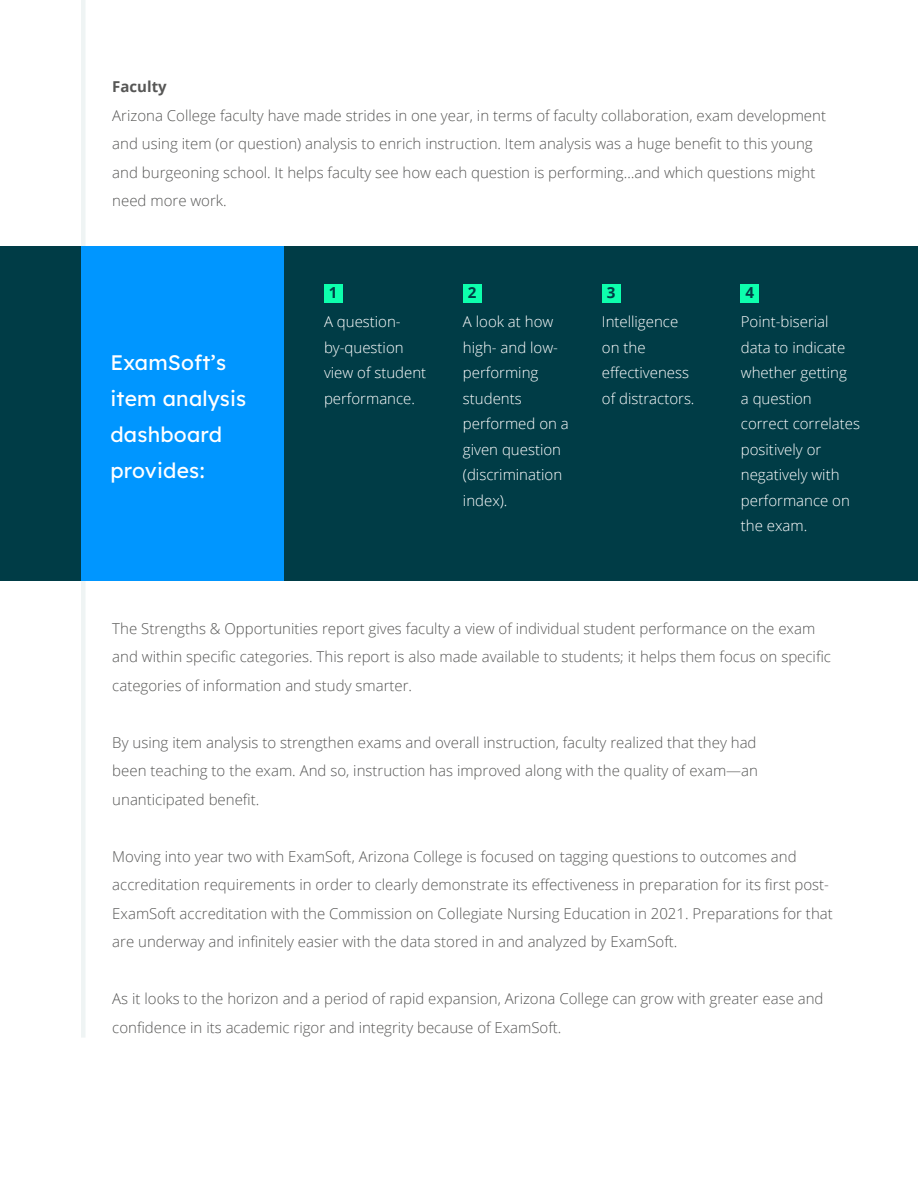
<style>
.page{position:relative;width:918px;height:1188px;background:#fff}
.page>*{position:absolute;margin:0;border:0;box-sizing:border-box;transform-origin:0 0}
.t1{font:21px/36px "Lexend Deca";letter-spacing:.01em;color:#fff}
.t2{font:700 15.15px "Open Sans";color:#003c46}
.t3{font:300 15px/28.5px "Open Sans";color:#575756}
.t4{font:300 15px/25.5px "Open Sans";color:#fff}
.t5{font:700 15px "Open Sans";color:#575756}
</style>
<div class="page">
<div style="left:81px;top:0;width:5px;height:1038px;background:#eff4f4"></div>
<div style="left:0;top:246px;width:918px;height:335px;background:#003c46"></div>
<div style="left:81px;top:246px;width:203px;height:335px;background:#0096ff"></div>
<div style="left:324px;top:284px;width:18px;height:19px;background:#0dffad"></div>
<div style="left:602px;top:284px;width:18px;height:19px;background:#0dffad"></div>
<div style="left:463px;top:284px;width:18px;height:19px;background:#0dffad"></div>
<div style="left:741px;top:284px;width:18px;height:19px;background:#0dffad"></div>
<p class="t5" style="left:112px;top:76px;width:56px">Faculty</p>
<p class="t3" style="left:112px;top:101px;width:715px">Arizona College faculty have made strides in one year, in terms of faculty collaboration, exam development and using item (or question) analysis to enrich instruction. Item analysis was a huge benefit to this young and burgeoning school. It helps faculty see how each question is performing…and which questions might need more work.</p>
<h1 class="t1" style="left:110px;top:342px;width:137px">ExamSoft’s item analysis dashboard provides:</h1>
<p class="t2" style="left:329px;top:282px;width:10px">1</p>
<p class="t2" style="left:468px;top:282px;width:10px">2</p>
<p class="t2" style="left:607px;top:282px;width:10px">3</p>
<p class="t2" style="left:746px;top:282px;width:10px">4</p>
<p class="t4" style="left:324px;top:308px;width:104px">A question&shy;by-question view of student performance.</p>
<p class="t4" style="left:463px;top:308px;width:107px">A look at how high- and low&shy;performing students performed on a given question (discrimination index).</p>
<p class="t4" style="left:602px;top:308px;width:94px">Intelligence on the effectiveness of distractors.</p>
<p class="t4" style="left:741px;top:308px;width:121px">Point-biserial data to indicate whether getting<br>a question correct correlates positively or negatively with performance on the exam.</p>
<p class="t3" style="left:112px;top:614px;width:720px">The Strengths &amp; Opportunities report gives faculty a view of individual student performance on the exam and within specific categories. This report is also made available to students; it helps them focus on specific categories of information and study smarter.</p>
<p class="t3" style="left:112px;top:728px;width:647px;text-align:justify">By using item analysis to strengthen exams and overall instruction, faculty realized that they had been teaching to the exam. And so, instruction has improved along with the quality of exam—an unanticipated benefit.</p>
<p class="t3" style="left:112px;top:842px;width:722px">Moving into year two with ExamSoft, Arizona College is focused on tagging questions to outcomes and accreditation requirements in order to clearly demonstrate its effectiveness in preparation for its first post-ExamSoft accreditation with the Commission on Collegiate Nursing Education in 2021. Preparations for that are underway and infinitely easier with the data stored in and analyzed by ExamSoft.</p>
<p class="t3" style="left:112px;top:984px;width:713px">As it looks to the horizon and a period of rapid expansion, Arizona College can grow with greater ease and confidence in its academic rigor and integrity because of ExamSoft.</p>
</div>
